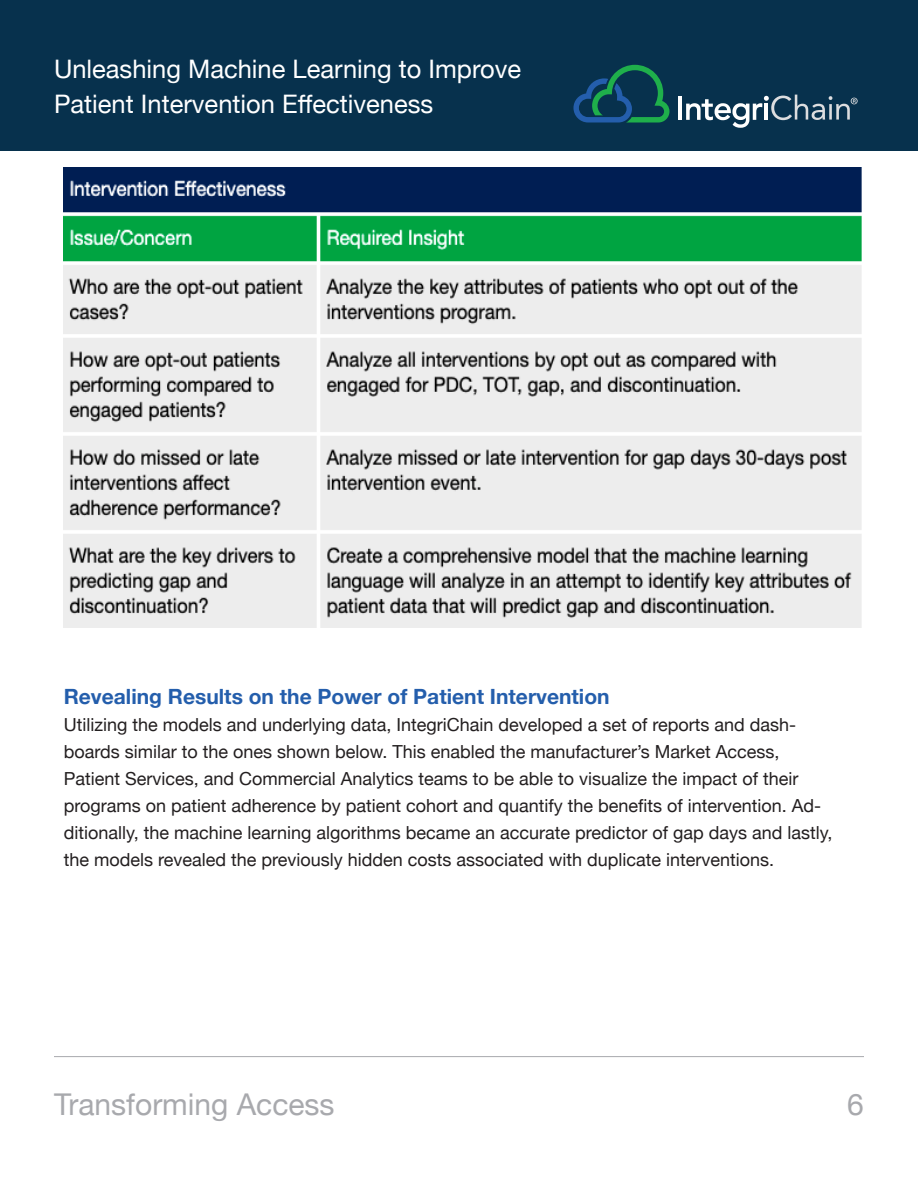
<style>
.page{position:relative;width:918px;height:1188px;background:#fff}
.page>*{position:absolute;margin:0;border:0;box-sizing:border-box;transform-origin:0 0}
.t1{font:30px "Helvetica Neue";color:#a8a9ad}
.t2{font:25.5px/34.5px "Helvetica Neue";color:#fff}
.t3{font:700 21px "Helvetica Neue";color:#245eac}
.t4{font:18px/27px "Helvetica Neue";color:#231f20}
</style>
<div class="page">
<div style="left:0;top:0;width:918px;height:151px;background:#07314d"></div>
<svg style="left:573px;top:65px;width:97px;height:58px"></svg>
<hr style="left:678px;top:96px;width:4px;height:24px;background:#fff">
<svg style="left:686px;top:95px;width:172px;height:33px"></svg>
<hr style="left:54px;top:1056px;width:810px;height:1px;background:#a8a9ad">
<img style="left:64px;top:167px;width:798px;height:460px">
<h2 class="t2" style="left:54px;top:53px;width:469px">Unleashing Machine Learning to Improve<br>Patient Intervention Effectiveness</h2>
<p class="t3" style="left:64px;top:680px;width:547px">Revealing Results on the Power of Patient Intervention</p>
<p class="t4" style="left:64px;top:712px;width:770px">Utilizing the models and underlying data, IntegriChain developed a set of reports and dash&shy;boards similar to the ones shown below. This enabled the manufacturer’s Market Access, Patient Services, and Commercial Analytics teams to be able to visualize the impact of their programs on patient adherence by patient cohort and quantify the benefits of intervention. Ad&shy;ditionally, the machine learning algorithms became an accurate predictor of gap days and lastly, the models revealed the previously hidden costs associated with duplicate interventions.</p>
<h1 class="t1" style="left:54px;top:1083px;width:282px">Transforming Access</h1>
<h1 class="t1" style="left:847px;top:1083px;width:18px">6</h1>
</div>
